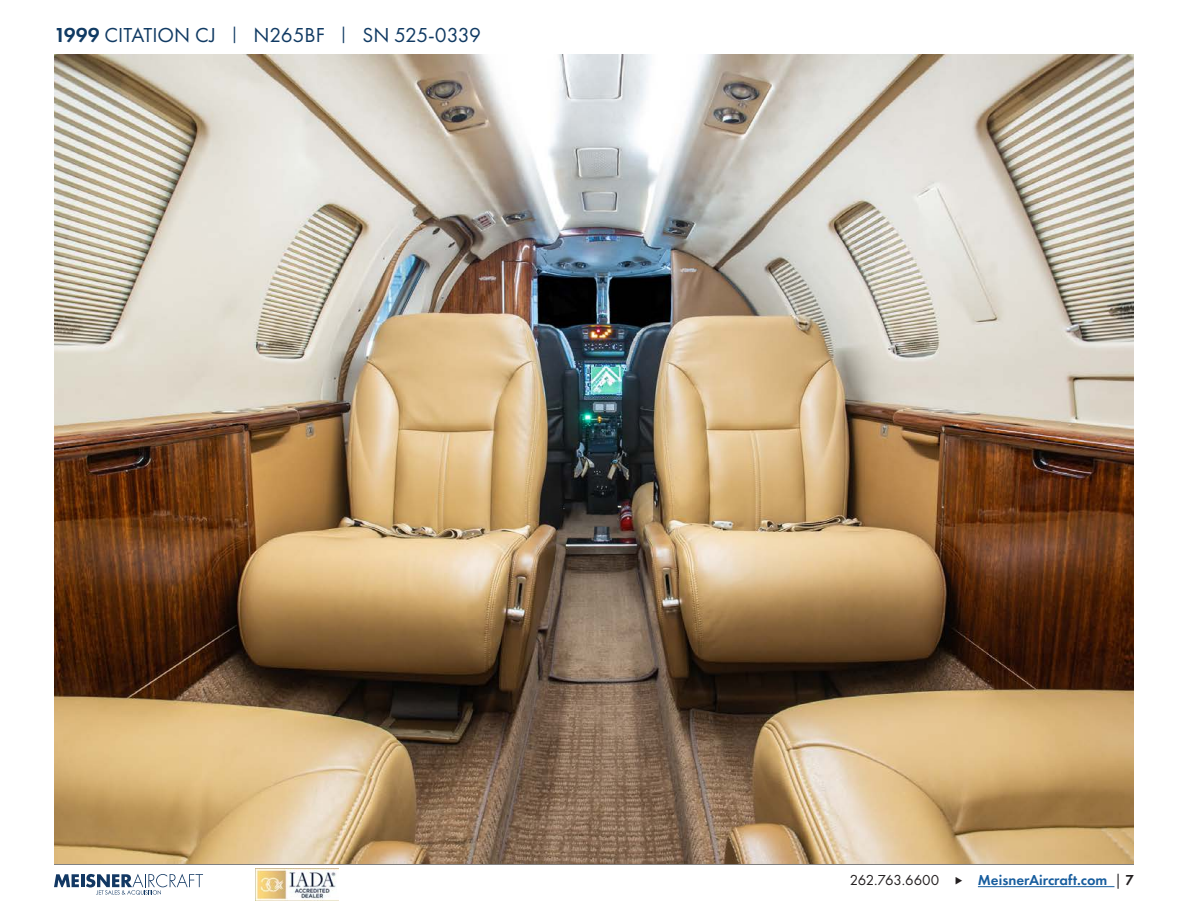
<style>
.page{position:relative;width:1188px;height:918px;background:#fff}
.page>*{position:absolute;margin:0;border:0;box-sizing:border-box;transform-origin:0 0}
.t1{font:21px "Futura PT";color:#103a63}
.t2{font:600 15px "Futura PT";color:#175d9e}
.t3{font:15px "Futura PT";color:#231f20}
.s1{font-weight:600}
.s2{font-size:16.5px}
.s3{font-weight:400;color:#231f20}
.s4{color:#231f20}
</style>
<div class="page">
<svg style="left:54px;top:874px;width:149px;height:21px"></svg>
<hr style="left:54px;top:864px;width:1080px;height:1px;background:#040404">
<hr style="left:978px;top:886px;width:136px;height:1px;background:#175d9e">
<img style="left:256px;top:868px;width:82px;height:32px">
<img style="left:54px;top:54px;width:1080px;height:810px">
<p class="t1" style="left:54px;top:23px;width:429px"><span class="s1">1999</span> CITATION CJ <span class="s2">|</span> N265BF <span class="s2">|</span> SN 525-0339</p>
<p class="t3" style="left:850px;top:871px;width:91px">262.763.6600</p>
<p class="t2" style="left:978px;top:871px;width:158px">MeisnerAircraft.com <span class="s3">|</span> <span class="s4">7</span></p>
</div>
